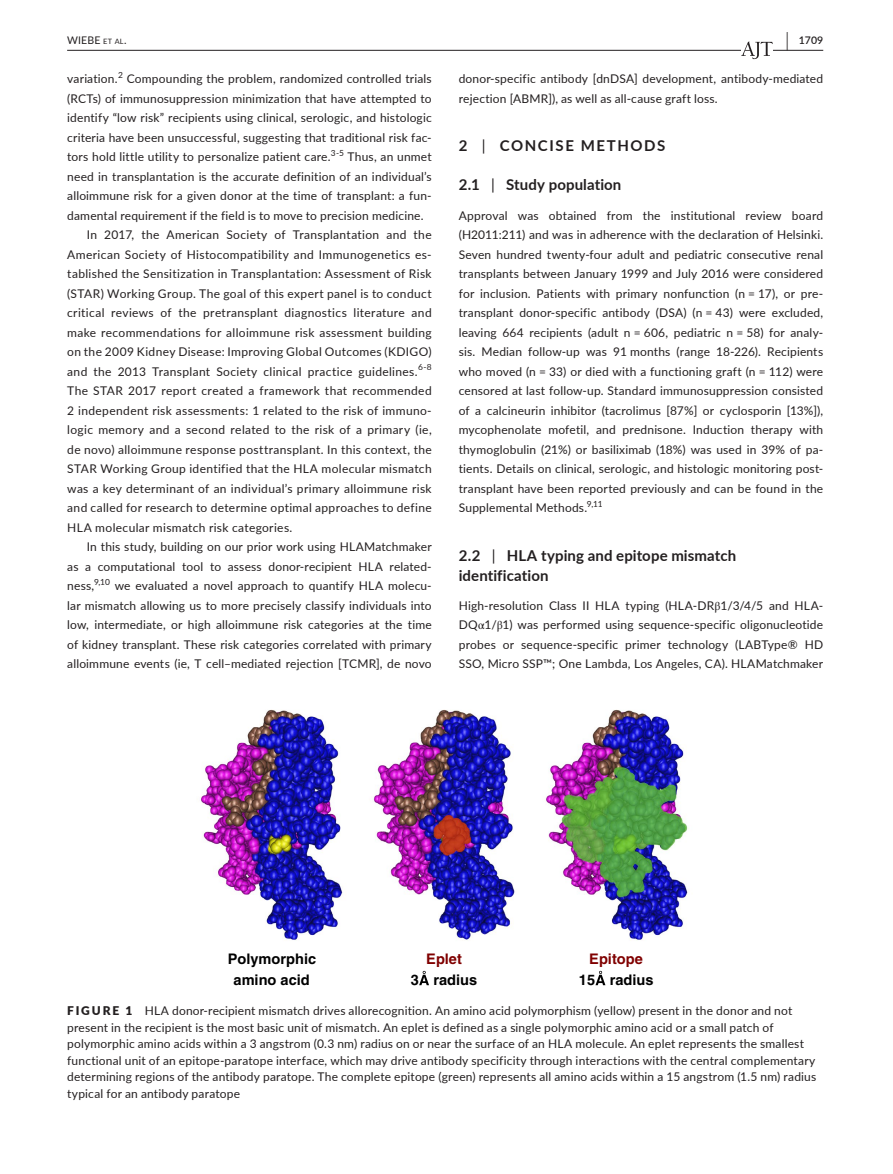
<style>
.page{position:relative;width:893px;height:1174px;background:#fff}
.page>*{position:absolute;margin:0;border:0;box-sizing:border-box;transform-origin:0 0}
.t1{font:600 19.5px "Lato";color:#231f20;scale:.48 1}
.t2{font:700 15px/19.5px "Lato";letter-spacing:.01em;color:#231f20}
.t3{font:700 15px "Lato";letter-spacing:.11em;color:#231f20}
.t4{font:700 14.55px/20.9px "Helvetica";color:#000;text-align:center}
.t5{font:700 14.55px "Helvetica";color:#800000}
.t6{font:12px/19.5px "Lato";letter-spacing:.015em;color:#231f20}
.t7{font:10.5px "Lato";letter-spacing:.015em;color:#231f20}
.t8{font:600 10.5px "Lato";color:#231f20}
.s1{font-size:7.35px}
.s2{font-weight:400}
.s3{font-family:"STIX"}
.s4{font-weight:900}
</style>
<div class="page">
<hr style="left:67px;top:50px;width:756px;height:1px;background:#231f20">
<svg style="left:741px;top:42px;width:32px;height:17px"></svg>
<svg style="left:419px;top:970px;width:10px;height:15px"></svg>
<svg style="left:595px;top:970px;width:10px;height:15px"></svg>
<img style="left:201px;top:709px;width:488px;height:232px">
<h1 class="t1" style="left:786px;top:26px;width:7px">|</h1>
<p class="t7" style="left:67px;top:33px;width:61px">WIEBE <span class="s1">et al</span>.</p>
<p class="t8" style="left:799px;top:33px;width:26px">1709</p>
<p class="t6" style="left:67px;top:68px;width:366px">variation.<sup>2</sup> Compounding the problem, randomized controlled trials</p>
<p class="t6" style="left:67px;top:88px;width:366px">(RCTs) of immunosuppression minimization that have attempted to</p>
<p class="t6" style="left:67px;top:107px;width:366px">identify “low risk” recipients using clinical, serologic, and histologic</p>
<p class="t6" style="left:67px;top:127px;width:366px">criteria have been unsuccessful, suggesting that traditional risk fac‐</p>
<p class="t6" style="left:67px;top:146px;width:366px">tors hold little utility to personalize patient care.<sup>3-5</sup> Thus, an unmet</p>
<p class="t6" style="left:67px;top:166px;width:366px">need in transplantation is the accurate definition of an individual’s</p>
<p class="t6" style="left:67px;top:185px;width:366px">alloimmune risk for a given donor at the time of transplant: a fun‐</p>
<p class="t6" style="left:67px;top:205px;width:358px">damental requirement if the field is to move to precision medicine.</p>
<p class="t6" style="left:87px;top:224px;width:346px">In 2017, the American Society of Transplantation and the</p>
<p class="t6" style="left:67px;top:244px;width:366px">American Society of Histocompatibility and Immunogenetics es‐</p>
<p class="t6" style="left:67px;top:263px;width:366px">tablished the Sensitization in Transplantation: Assessment of Risk</p>
<p class="t6" style="left:67px;top:283px;width:366px">(STAR) Working Group. The goal of this expert panel is to conduct</p>
<p class="t6" style="left:67px;top:302px;width:366px">critical reviews of the pretransplant diagnostics literature and</p>
<p class="t6" style="left:67px;top:322px;width:366px">make recommendations for alloimmune risk assessment building</p>
<p class="t6" style="left:67px;top:341px;width:366px">on the 2009 Kidney Disease: Improving Global Outcomes (KDIGO)</p>
<p class="t6" style="left:67px;top:361px;width:366px">and the 2013 Transplant Society clinical practice guidelines.<sup>6-8</sup></p>
<p class="t6" style="left:67px;top:380px;width:366px">The STAR 2017 report created a framework that recommended</p>
<p class="t6" style="left:67px;top:400px;width:366px">2 independent risk assessments: 1 related to the risk of immuno‐</p>
<p class="t6" style="left:67px;top:419px;width:366px">logic memory and a second related to the risk of a primary (ie,</p>
<p class="t6" style="left:67px;top:439px;width:366px">de novo) alloimmune response posttransplant. In this context, the</p>
<p class="t6" style="left:67px;top:458px;width:366px">STAR Working Group identified that the HLA molecular mismatch</p>
<p class="t6" style="left:67px;top:478px;width:366px">was a key determinant of an individual’s primary alloimmune risk</p>
<p class="t6" style="left:67px;top:497px;width:366px">and called for research to determine optimal approaches to define</p>
<p class="t6" style="left:67px;top:517px;width:227px">HLA molecular mismatch risk categories.</p>
<p class="t6" style="left:87px;top:536px;width:346px">In this study, building on our prior work using HLAMatchmaker</p>
<p class="t6" style="left:67px;top:556px;width:366px">as a computational tool to assess donor‐recipient HLA related‐</p>
<p class="t6" style="left:67px;top:575px;width:366px">ness,<sup>9,10</sup> we evaluated a novel approach to quantify HLA molecu‐</p>
<p class="t6" style="left:67px;top:595px;width:366px">lar mismatch allowing us to more precisely classify individuals into</p>
<p class="t6" style="left:67px;top:614px;width:366px">low, intermediate, or high alloimmune risk categories at the time</p>
<p class="t6" style="left:67px;top:634px;width:366px">of kidney transplant. These risk categories correlated with primary</p>
<p class="t6" style="left:67px;top:653px;width:366px">alloimmune events (ie, T cell–mediated rejection [TCMR], de novo</p>
<p class="t6" style="left:459px;top:68px;width:366px">donor‐specific antibody [dnDSA] development, antibody‐mediated rejection [ABMR]), as well as all‐cause graft loss.</p>
<p class="t3" style="left:459px;top:135px;width:208px">2 <span class="s2">|</span> CONCISE METHODS</p>
<p class="t2" style="left:459px;top:174px;width:164px">2.1 <span class="s2">|</span> Study population</p>
<p class="t6" style="left:459px;top:205px;width:366px;text-align:justify">Approval was obtained from the institutional review board (H2011:211) and was in adherence with the declaration of Helsinki.<br>Seven hundred twenty‐four adult and pediatric consecutive renal transplants between January 1999 and July 2016 were considered for inclusion. Patients with primary nonfunction (n = 17), or pre‐ transplant donor‐specific antibody (DSA) (n = 43) were excluded, leaving 664 recipients (adult n = 606, pediatric n = 58) for analy‐ sis. Median follow‐up was 91 months (range 18‐226). Recipients who moved (n = 33) or died with a functioning graft (n = 112) were censored at last follow‐up. Standard immunosuppression consisted of a calcineurin inhibitor (tacrolimus [87%] or cyclosporin [13%]), mycophenolate mofetil, and prednisone. Induction therapy with thymoglobulin (21%) or basiliximab (18%) was used in 39% of pa‐ tients. Details on clinical, serologic, and histologic monitoring post‐ transplant have been reported previously and can be found in the Supplemental Methods.<sup>9,11</sup></p>
<p class="t2" style="left:459px;top:545px;width:279px">2.2 <span class="s2">|</span> HLA typing and epitope mismatch identification</p>
<p class="t6" style="left:459px;top:595px;width:366px">High‐resolution Class II HLA typing (HLA‐DR<span class="s3">β</span>1/3/4/5 and HLA‐ DQ<span class="s3">α</span>1/<span class="s3">β</span>1) was performed using sequence‐specific oligonucleotide probes or sequence‐specific primer technology (LABType® HD SSO, Micro SSP™; One Lambda, Los Angeles, CA). HLAMatchmaker</p>
<p class="t4" style="left:228px;top:948px;width:90px">Polymorphic amino acid</p>
<p class="t5" style="left:426px;top:950px;width:37px">Eplet</p>
<p class="t4" style="left:411px;top:969px;width:68px">3 radius</p>
<p class="t5" style="left:589px;top:950px;width:55px">Epitope</p>
<p class="t4" style="left:579px;top:969px;width:76px">15 radius</p>
<p class="t6" style="left:67px;top:1002px;width:751px;line-height:16.5px"><span class="s4">FIGURE 1</span> HLA donor‐recipient mismatch drives allorecognition. An amino acid polymorphism (yellow) present in the donor and not present in the recipient is the most basic unit of mismatch. An eplet is defined as a single polymorphic amino acid or a small patch of polymorphic amino acids within a 3 angstrom (0.3 nm) radius on or near the surface of an HLA molecule. An eplet represents the smallest functional unit of an epitope‐paratope interface, which may drive antibody specificity through interactions with the central complementary determining regions of the antibody paratope. The complete epitope (green) represents all amino acids within a 15 angstrom (1.5 nm) radius typical for an antibody paratope</p>
</div>
